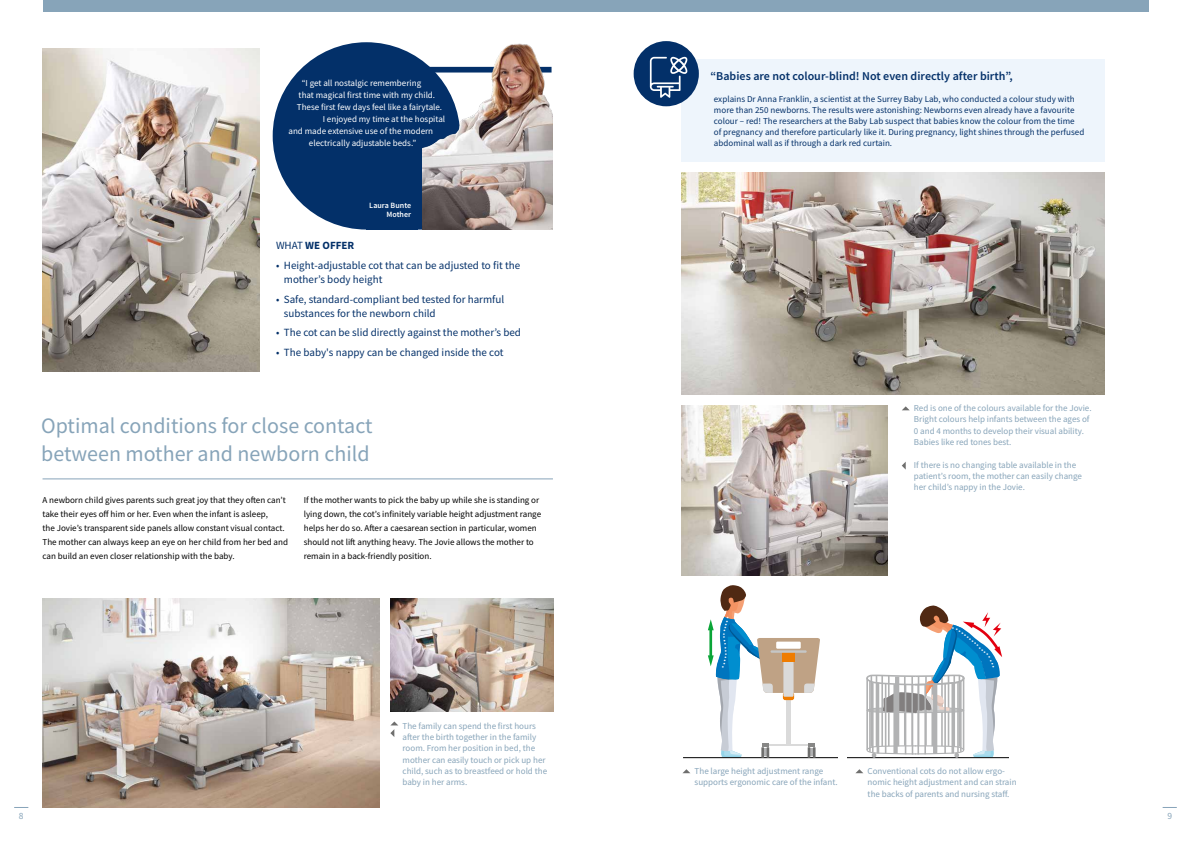
<style>
.page{position:relative;width:1191px;height:842px;background:#fff}
.page>*{position:absolute;margin:0;border:0;box-sizing:border-box;transform-origin:0 0}
.t1{font:22px/28px "Source Sans Pro";color:#87a4b9}
.t2{font:600 12px "Source Sans Pro";letter-spacing:.005em;color:#033069}
.t3{font:11px/14px "Source Sans Pro";color:#033069}
.t4{font:700 11px "Source Sans Pro";color:#033069}
.t5{font:9.5px "Source Sans Pro";color:#87a4b9}
.t6{font:9px/11.3px "Source Sans Pro";color:#87a4b9}
.t7{font:9px/14px "Source Sans Pro";color:#000}
.t8{font:9px/11px "Source Sans Pro";letter-spacing:.005em;color:#033069}
.t9{font:9px "Source Sans Pro";color:#fff}
.t10{font:600 8px/9px "Source Sans Pro";letter-spacing:.005em;color:#fff;text-align:right}
.s1{font-weight:400}
</style>
<div class="page">
<img style="left:681px;top:173px;width:424px;height:221px">
<div style="left:43px;top:0;width:1105px;height:11px;background:#87a4b9"></div>
<svg style="left:1162px;top:807px;width:14px;height:1px"></svg>
<svg style="left:14px;top:807px;width:14px;height:1px"></svg>
<hr style="left:43px;top:478px;width:510px;height:1px;background:#87a4b9">
<svg style="left:273px;top:42px;width:149px;height:188px;background:#2a5080"></svg>
<img style="left:43px;top:598px;width:336px;height:210px">
<img style="left:390px;top:598px;width:163px;height:113px">
<img style="left:43px;top:48px;width:217px;height:323px">
<img style="left:681px;top:405px;width:206px;height:170px">
<hr style="left:683px;top:757px;width:154px;height:1px;background:#000">
<hr style="left:847px;top:757px;width:162px;height:1px;background:#000">
<img style="left:422px;top:43px;width:131px;height:187px">
<div style="left:681px;top:60px;width:424px;height:102px;background:#eef5fc"></div>
<div style="left:633px;top:41px;width:66px;height:65px;background:#033069;border-radius:50%"></div>
<svg style="left:650px;top:57px;width:37px;height:41px"></svg>
<div style="left:366px;top:201px;width:52px;height:29px;background:#033069"></div>
<svg style="left:856px;top:769px;width:7px;height:4px"></svg>
<svg style="left:683px;top:769px;width:7px;height:4px"></svg>
<svg style="left:902px;top:406px;width:7px;height:4px"></svg>
<svg style="left:902px;top:462px;width:3px;height:7px"></svg>
<svg style="left:390px;top:721px;width:8px;height:16px"></svg>
<svg style="left:708px;top:585px;width:112px;height:173px"></svg>
<svg style="left:863px;top:605px;width:139px;height:153px"></svg>
<p class="t9" style="left:302px;top:77px;width:121px">“I get all nostalgic remembering</p>
<p class="t9" style="left:299px;top:89px;width:138px">that magical first time with my child.</p>
<p class="t9" style="left:297px;top:101px;width:147px">These first few days feel like a fairytale.</p>
<p class="t9" style="left:323px;top:113px;width:124px">I enjoyed my time at the hospital</p>
<p class="t9" style="left:288px;top:125px;width:146px">and made extensive use of the modern</p>
<p class="t9" style="left:309px;top:137px;width:109px">electrically adjustable beds.”</p>
<p class="t10" style="left:369px;top:201px;width:43px">Laura Bunte<br>Mother</p>
<p class="t4" style="left:276px;top:238px;width:80px"><span class="s1">WHAT</span> WE OFFER</p>
<p class="t3" style="left:284px;top:258px;width:238px;text-indent:-8px">• Height-adjustable cot that can be adjusted to fit the mother’s body height</p>
<p class="t3" style="left:284px;top:292px;width:222px;text-indent:-8px">• Safe, standard-compliant bed tested for harmful substances for the newborn child</p>
<p class="t3" style="left:276px;top:325px;width:246px">• The cot can be slid directly against the mother’s bed</p>
<p class="t3" style="left:276px;top:345px;width:229px">• The baby's nappy can be changed inside the cot</p>
<h1 class="t1" style="left:41px;top:412px;width:333px">Optimal conditions for close contact between mother and newborn child</h1>
<p class="t7" style="left:43px;top:493px;width:247px">A newborn child gives parents such great joy that they often can’t take their eyes off him or her. Even when the infant is asleep,<br>the Jovie’s transparent side panels allow constant visual contact.<br>The mother can always keep an eye on her child from her bed and can build an even closer relationship with the baby.</p>
<p class="t7" style="left:304px;top:493px;width:239px">If the mother wants to pick the baby up while she is standing or lying down, the cot’s infinitely variable height adjustment range helps her do so. After a caesarean section in particular, women should not lift anything heavy. The Jovie allows the mother to remain in a back-friendly position.</p>
<p class="t6" style="left:402px;top:720px;width:146px">The family can spend the first hours after the birth together in the family room. From her position in bed, the mother can easily touch or pick up her child, such as to breastfeed or hold the baby in her arms.</p>
<h2 class="t2" style="left:710px;top:68px;width:304px">“Babies are not colour-blind! Not even directly after birth”,</h2>
<p class="t8" style="left:714px;top:93px;width:372px">explains Dr Anna Franklin, a scientist at the Surrey Baby Lab, who conducted a colour study with more than 250 newborns. The results were astonishing: Newborns even already have a favourite colour – red! The researchers at the Baby Lab suspect that babies know the colour from the time of pregnancy and therefore particularly like it. During pregnancy, light shines through the perfused abdominal wall as if through a dark red curtain.</p>
<p class="t6" style="left:914px;top:402px;width:179px">Red is one of the colours available for the Jovie.<br>Bright colours help infants between the ages of 0 and 4 months to develop their visual ability.<br>Babies like red tones best.</p>
<p class="t6" style="left:914px;top:459px;width:170px">If there is no changing table available in the patient’s room, the mother can easily change her child’s nappy in the Jovie.</p>
<p class="t6" style="left:694px;top:765px;width:145px">The large height adjustment range supports ergonomic care of the infant.</p>
<p class="t6" style="left:867px;top:765px;width:150px">Conventional cots do not allow ergo&shy;nomic height adjustment and can strain the backs of parents and nursing staff.</p>
<p class="t5" style="left:19px;top:810px;width:6px">8</p>
<p class="t5" style="left:1167px;top:810px;width:6px">9</p>
</div>
